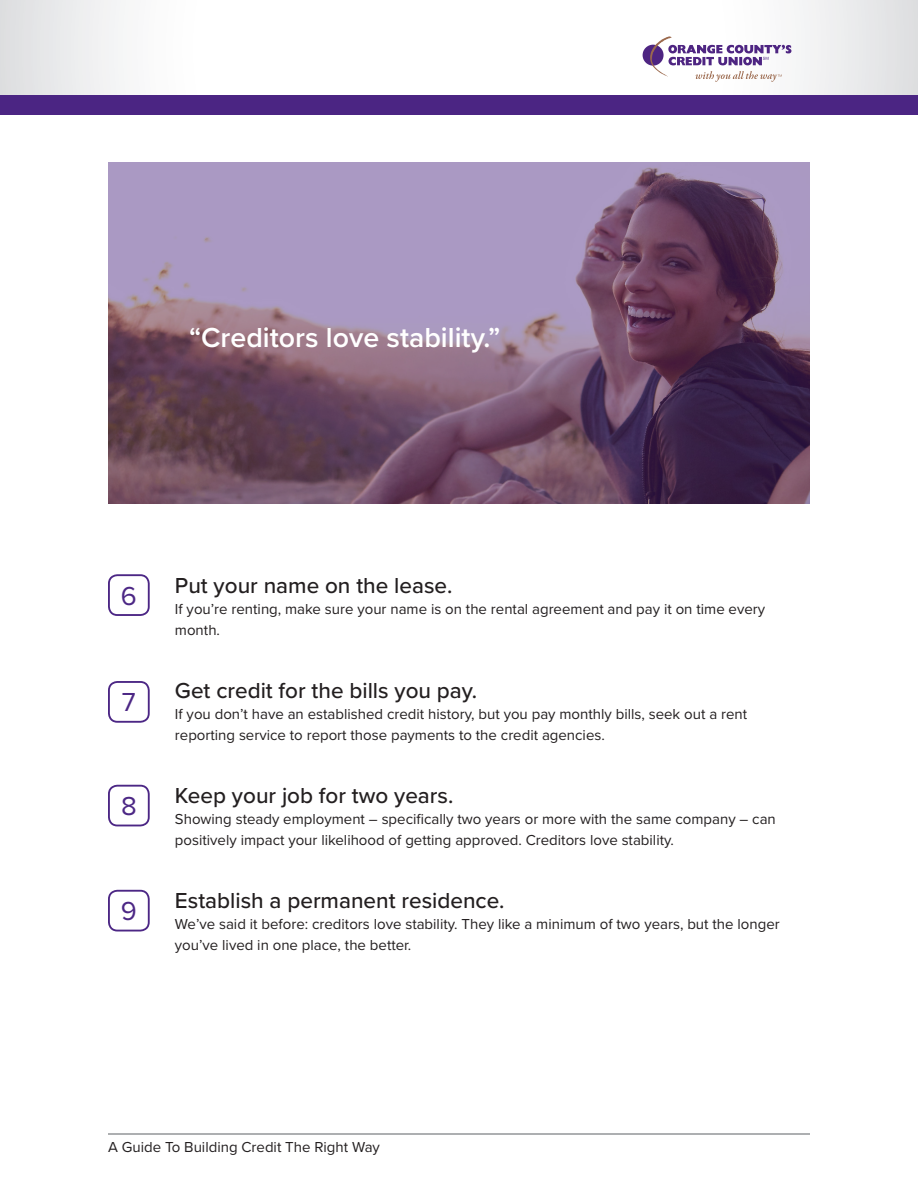
<style>
.page{position:relative;width:918px;height:1188px;background:#fff}
.page>*{position:absolute;margin:0;border:0;box-sizing:border-box;transform-origin:0 0}
.t1{font:600 28.5px "Proxima Nova";color:#fff}
.t2{font:27px "Proxima Nova";color:#4c2785}
.t3{font:500 22.5px "Proxima Nova";color:#231f20}
.t4{font:15px/21px "Proxima Nova";color:#231f20}
</style>
<div class="page">
<svg style="left:0;top:0;width:918px;height:95px"></svg>
<div style="left:0;top:95px;width:918px;height:19px;background:#4b2583"></div>
<div style="left:643px;top:45px;width:21px;height:21px;background:#4e2582;border-radius:50%"></div>
<svg style="left:650px;top:36px;width:141px;height:46px"></svg>
<hr style="left:108px;top:1133px;width:702px;height:2px;background:#939598">
<svg style="left:108px;top:162px;width:702px;height:341px;background:#806583"></svg>
<div style="left:108px;top:574px;width:42px;height:42px;border:2px solid #4c2785;border-radius:8px"></div>
<div style="left:108px;top:681px;width:42px;height:42px;border:2px solid #4c2785;border-radius:8px"></div>
<div style="left:108px;top:785px;width:42px;height:41px;border:2px solid #4c2785;border-radius:8px"></div>
<div style="left:108px;top:890px;width:42px;height:41px;border:2px solid #4c2785;border-radius:8px"></div>
<p class="t1" style="left:189px;top:316px;width:313px">“Creditors love stability.”</p>
<p class="t2" style="left:121px;top:576px;width:17px">6</p>
<p class="t2" style="left:122px;top:682px;width:15px">7</p>
<p class="t2" style="left:121px;top:786px;width:17px">8</p>
<p class="t2" style="left:121px;top:891px;width:17px">9</p>
<p class="t3" style="left:175px;top:569px;width:279px">Put your name on the lease.</p>
<p class="t4" style="left:175px;top:598px;width:592px">If you’re renting, make sure your name is on the rental agreement and pay it on time every month.</p>
<p class="t3" style="left:175px;top:674px;width:304px">Get credit for the bills you pay.</p>
<p class="t4" style="left:175px;top:703px;width:574px">If you don’t have an established credit history, but you pay monthly bills, seek out a rent reporting service to report those payments to the credit agencies.</p>
<p class="t3" style="left:175px;top:779px;width:280px">Keep your job for two years.</p>
<p class="t4" style="left:175px;top:808px;width:602px">Showing steady employment – specifically two years or more with the same company – can positively impact your likelihood of getting approved. Creditors love stability.</p>
<p class="t3" style="left:175px;top:884px;width:331px">Establish a permanent residence.</p>
<p class="t4" style="left:175px;top:913px;width:606px">We’ve said it before: creditors love stability. They like a minimum of two years, but the longer you’ve lived in one place, the better.</p>
<p class="t4" style="left:108px;top:1136px;width:274px">A Guide To Building Credit The Right Way</p>
</div>
